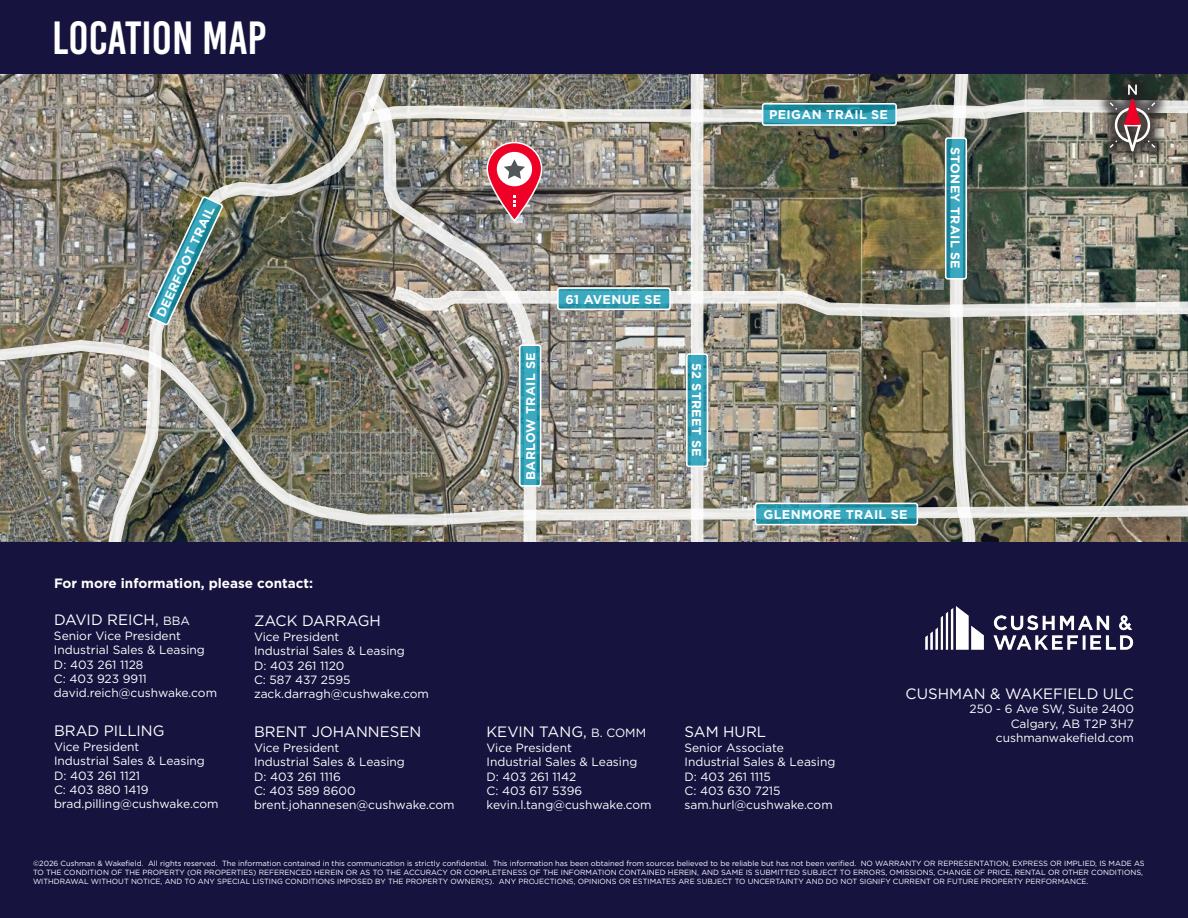
<style>
.page{position:relative;width:1188px;height:918px;background:#fff}
.page>*{position:absolute;margin:0;border:0;box-sizing:border-box;transform-origin:0 0}
.Property_Name___Address_2nd_Line{font:46.5px "Bebas Kai";color:#fff}
.t1{font:15px "Gotham";color:#fff}
.t2{font:700 13.5px "Gotham";color:#fff}
.t3{font:700 12.6px "Gotham";letter-spacing:.025em;color:#fff}
.t4{font:12px "Gotham";color:#fff}
.t5{font:7.5px/9px "Gotham";color:#fff}
.s1{font-size:12px}
</style>
<div class="page">
<img style="left:0;top:73px;width:106px;height:469px">
<svg style="left:0;top:338px;width:106px;height:189px;background:#8d8a7f"></svg>
<img style="left:106px;top:73px;width:254px;height:469px">
<img style="left:147px;top:195px;width:78px;height:132px">
<div style="left:0;top:542px;width:1188px;height:376px;background:#17133f"></div>
<img style="left:925px;top:606px;width:209px;height:44px">
<img style="left:360px;top:73px;width:828px;height:469px">
<div style="left:0;top:0;width:1188px;height:73px;background:#17133f"></div>
<p class="Property_Name___Address_2nd_Line" style="left:52px;top:13px;width:216px">LOCATION MAP</p>
<p class="t3" style="left:152px;top:313px;width:122px;rotate:-65deg">DEERFOOT TRAIL</p>
<p class="t2" style="left:54px;top:575px;width:261px">For more information, please contact:</p>
<p class="t1" style="left:254px;top:611px;width:129px">ZACK DARRAGH</p>
<p class="t4" style="left:254px;top:629px;width:87px">Vice President</p>
<p class="t4" style="left:254px;top:643px;width:152px">Industrial Sales &amp; Leasing</p>
<p class="t4" style="left:254px;top:658px;width:92px">D: 403 261 1120</p>
<p class="t4" style="left:254px;top:672px;width:98px">C: 587 437 2595</p>
<p class="t4" style="left:254px;top:686px;width:176px">zack.darragh@cushwake.com</p>
<p class="t1" style="left:254px;top:722px;width:169px">BRENT JOHANNESEN</p>
<p class="t4" style="left:254px;top:740px;width:87px">Vice President</p>
<p class="t4" style="left:254px;top:754px;width:152px">Industrial Sales &amp; Leasing</p>
<p class="t4" style="left:254px;top:769px;width:88px">D: 403 261 1116</p>
<p class="t4" style="left:254px;top:783px;width:103px">C: 403 589 8600</p>
<p class="t4" style="left:254px;top:797px;width:202px">brent.johannesen@cushwake.com</p>
<p class="t1" style="left:54px;top:611px;width:137px">DAVID REICH, <span class="s1">BBA</span></p>
<p class="t4" style="left:54px;top:628px;width:128px">Senior Vice President</p>
<p class="t4" style="left:54px;top:642px;width:152px">Industrial Sales &amp; Leasing</p>
<p class="t4" style="left:54px;top:657px;width:91px">D: 403 261 1128</p>
<p class="t4" style="left:54px;top:671px;width:94px">C: 403 923 9911</p>
<p class="t4" style="left:54px;top:686px;width:165px">david.reich@cushwake.com</p>
<p class="t1" style="left:54px;top:722px;width:112px">BRAD PILLING</p>
<p class="t4" style="left:54px;top:739px;width:87px">Vice President</p>
<p class="t4" style="left:54px;top:753px;width:152px">Industrial Sales &amp; Leasing</p>
<p class="t4" style="left:54px;top:768px;width:88px">D: 403 261 1121</p>
<p class="t4" style="left:54px;top:782px;width:96px">C: 403 880 1419</p>
<p class="t4" style="left:54px;top:797px;width:166px">brad.pilling@cushwake.com</p>
<p class="t3" style="left:522px;top:480px;width:129px;rotate:-90deg">BARLOW TRAIL SE</p>
<p class="t3" style="left:565px;top:291px;width:97px">61 AVENUE SE</p>
<p class="t3" style="left:705px;top:363px;width:95px;rotate:90deg">52 STREET SE</p>
<p class="t3" style="left:769px;top:107px;width:121px">PEIGAN TRAIL SE</p>
<p class="t3" style="left:964px;top:147px;width:123px;rotate:90deg">STONEY TRAIL SE</p>
<p class="t3" style="left:764px;top:506px;width:146px">GLENMORE TRAIL SE</p>
<p class="t1" style="left:487px;top:722px;width:161px">KEVIN TANG, <span class="s1">B. COMM</span></p>
<p class="t4" style="left:487px;top:740px;width:87px">Vice President</p>
<p class="t4" style="left:487px;top:754px;width:152px">Industrial Sales &amp; Leasing</p>
<p class="t4" style="left:487px;top:769px;width:91px">D: 403 261 1142</p>
<p class="t4" style="left:487px;top:783px;width:97px">C: 403 617 5396</p>
<p class="t4" style="left:487px;top:797px;width:166px">kevin.l.tang@cushwake.com</p>
<p class="t1" style="left:685px;top:722px;width:83px">SAM HURL</p>
<p class="t4" style="left:685px;top:740px;width:101px">Senior Associate</p>
<p class="t4" style="left:685px;top:754px;width:152px">Industrial Sales &amp; Leasing</p>
<p class="t4" style="left:685px;top:769px;width:88px">D: 403 261 1115</p>
<p class="t4" style="left:685px;top:783px;width:97px">C: 403 630 7215</p>
<p class="t4" style="left:685px;top:797px;width:150px">sam.hurl@cushwake.com</p>
<p class="t1" style="left:906px;top:684px;width:230px">CUSHMAN &amp; WAKEFIELD ULC</p>
<p class="t4" style="left:970px;top:701px;width:166px">250 - 6 Ave SW, Suite 2400</p>
<p class="t4" style="left:1011px;top:716px;width:125px">Calgary, AB T2P 3H7</p>
<p class="t4" style="left:996px;top:730px;width:140px">cushmanwakefield.com</p>
<p class="t5" style="left:33px;top:859px;width:1113px">©2026 Cushman &amp; Wakefield. All rights reserved. The information contained in this communication is strictly confidential. This information has been obtained from sources believed to be reliable but has not been verified. NO WARRANTY OR REPRESENTATION, EXPRESS OR IMPLIED, IS MADE AS<br>TO THE CONDITION OF THE PROPERTY (OR PROPERTIES) REFERENCED HEREIN OR AS TO THE ACCURACY OR COMPLETENESS OF THE INFORMATION CONTAINED HEREIN, AND SAME IS SUBMITTED SUBJECT TO ERRORS, OMISSIONS, CHANGE OF PRICE, RENTAL OR OTHER CONDITIONS,<br>WITHDRAWAL WITHOUT NOTICE, AND TO ANY SPECIAL LISTING CONDITIONS IMPOSED BY THE PROPERTY OWNER(S). ANY PROJECTIONS, OPINIONS OR ESTIMATES ARE SUBJECT TO UNCERTAINTY AND DO NOT SIGNIFY CURRENT OR FUTURE PROPERTY PERFORMANCE.</p>
</div>
